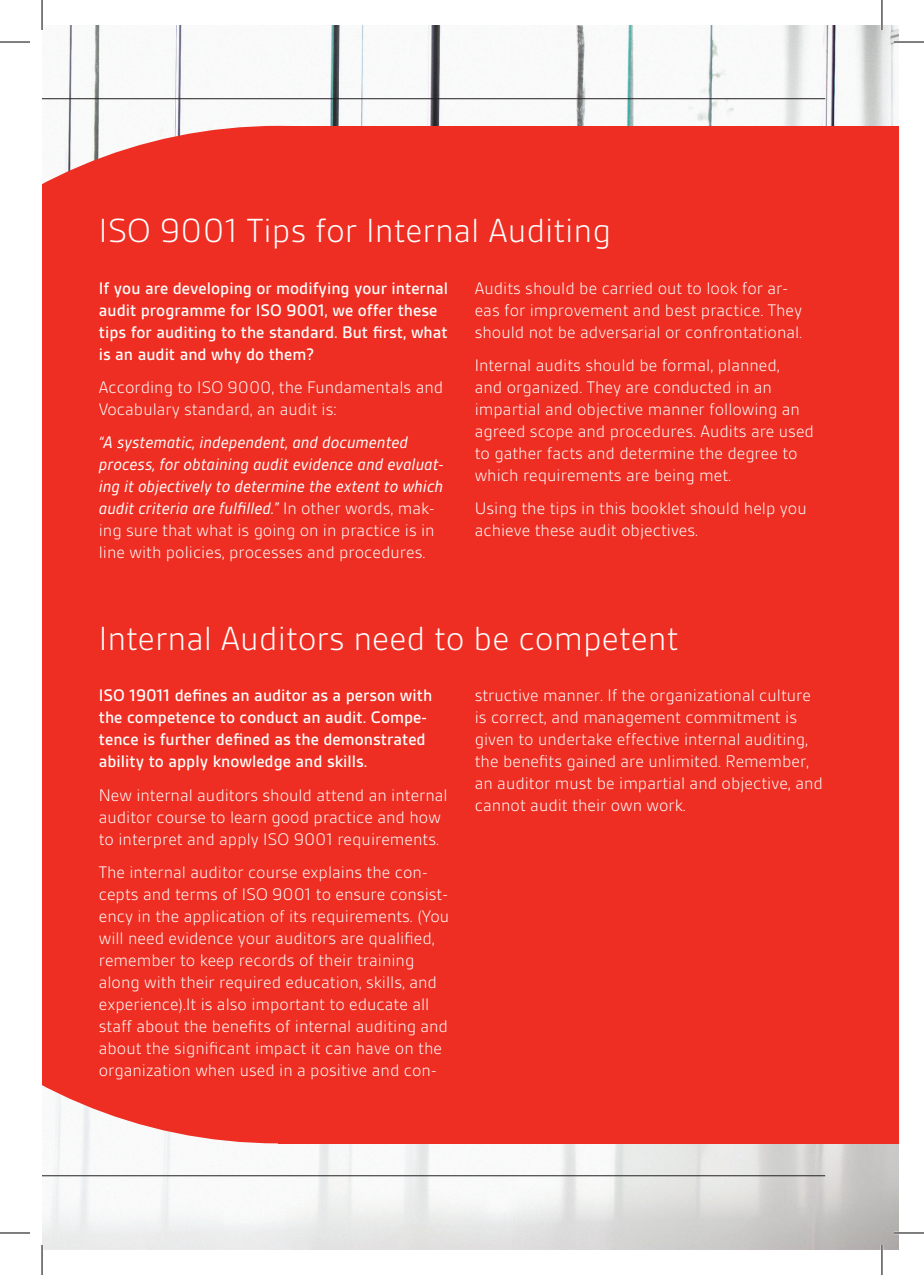
<style>
.page{position:relative;width:924px;height:1275px;background:#fff}
.page>*{position:absolute;margin:0;border:0;box-sizing:border-box;transform-origin:0 0}
.t1{font:300 36px "BSI Gesta";color:#fff}
.t2{font:300 18px/22px "BSI Gesta";color:#fff}
.t3{font:500 18px/22px "BSI Gesta";color:#fff}
.t4{font:italic 18px/22px "BSI Gesta";color:#fff}
.s1{font-weight:300;font-style:normal}
</style>
<div class="page">
<img style="left:42px;top:25px;width:856px;height:1224px">
<hr style="left:42px;top:98px;width:782px;height:1px;background:#231f20">
<hr style="left:42px;top:1175px;width:782px;height:1px;background:#231f20">
<div style="left:42px;top:126px;width:236px;height:1017px;background:#ee2e22"></div>
<div style="left:278px;top:126px;width:620px;height:1017px;background:#ee2e22"></div>
<hr style="left:893px;top:41px;width:30px;height:2px;background:#fff">
<hr style="left:893px;top:1231px;width:30px;height:3px;background:#fff">
<hr style="left:880px;top:0;width:2px;height:30px;background:#fff">
<hr style="left:880px;top:1245px;width:2px;height:30px;background:#fff">
<hr style="left:0;top:42px;width:30px;height:1px;background:#000">
<hr style="left:893px;top:42px;width:30px;height:1px;background:#000">
<hr style="left:0;top:1232px;width:30px;height:1px;background:#000">
<hr style="left:893px;top:1232px;width:30px;height:1px;background:#000">
<hr style="left:42px;top:0;width:1px;height:30px;background:#000">
<hr style="left:42px;top:1245px;width:1px;height:30px;background:#000">
<hr style="left:881px;top:0;width:1px;height:30px;background:#000">
<hr style="left:881px;top:1245px;width:1px;height:30px;background:#000">
<h1 class="t1" style="left:99px;top:212px;width:513px">ISO 9001 Tips for Internal Auditing</h1>
<p class="t3" style="left:99px;top:277px;width:351px">If you are developing or modifying your internal audit programme for ISO 9001, we offer these tips for auditing to the standard. But first, what is an audit and why do them?</p>
<p class="t2" style="left:99px;top:376px;width:346px">According to ISO 9000, the Fundamentals and<br>Vocabulary standard, an audit is:</p>
<p class="t4" style="left:99px;top:432px;width:346px">“A systematic, independent, and documented process, for obtaining audit evidence and evaluat&shy;ing it objectively to determine the extent to which audit criteria are fulfilled.” <span class="s1">In other words, mak&shy;ing sure that what is going on in practice is in line with policies, processes and procedures.</span></p>
<p class="t2" style="left:474px;top:277px;width:329px">Audits should be carried out to look for ar&shy;eas for improvement and best practice. They should not be adversarial or confrontational.</p>
<p class="t2" style="left:474px;top:354px;width:340px">Internal audits should be formal, planned,<br>and organized. They are conducted in an impartial and objective manner following an agreed scope and procedures. Audits are used to gather facts and determine the degree to which requirements are being met.</p>
<p class="t2" style="left:474px;top:497px;width:333px">Using the tips in this booklet should help you achieve these audit objectives.</p>
<h1 class="t1" style="left:99px;top:620px;width:581px">Internal Auditors need to be competent</h1>
<p class="t3" style="left:99px;top:684px;width:335px">ISO 19011 defines an auditor as a person with the competence to conduct an audit. Compe&shy;tence is further defined as the demonstrated ability to apply knowledge and skills.</p>
<p class="t2" style="left:99px;top:784px;width:350px">New internal auditors should attend an internal auditor course to learn good practice and how to interpret and apply ISO 9001 requirements.</p>
<p class="t2" style="left:99px;top:861px;width:352px">The internal auditor course explains the con&shy;cepts and terms of ISO 9001 to ensure consist&shy;ency in the application of its requirements. (You will need evidence your auditors are qualified, remember to keep records of their training along with their required education, skills, and experience).It is also important to educate all staff about the benefits of internal auditing and about the significant impact it can have on the organization when used in a positive and con-</p>
<p class="t2" style="left:474px;top:684px;width:349px">structive manner. If the organizational culture is correct, and management commitment is given to undertake effective internal auditing, the benefits gained are unlimited. Remember, an auditor must be impartial and objective, and cannot audit their own work.</p>
</div>
